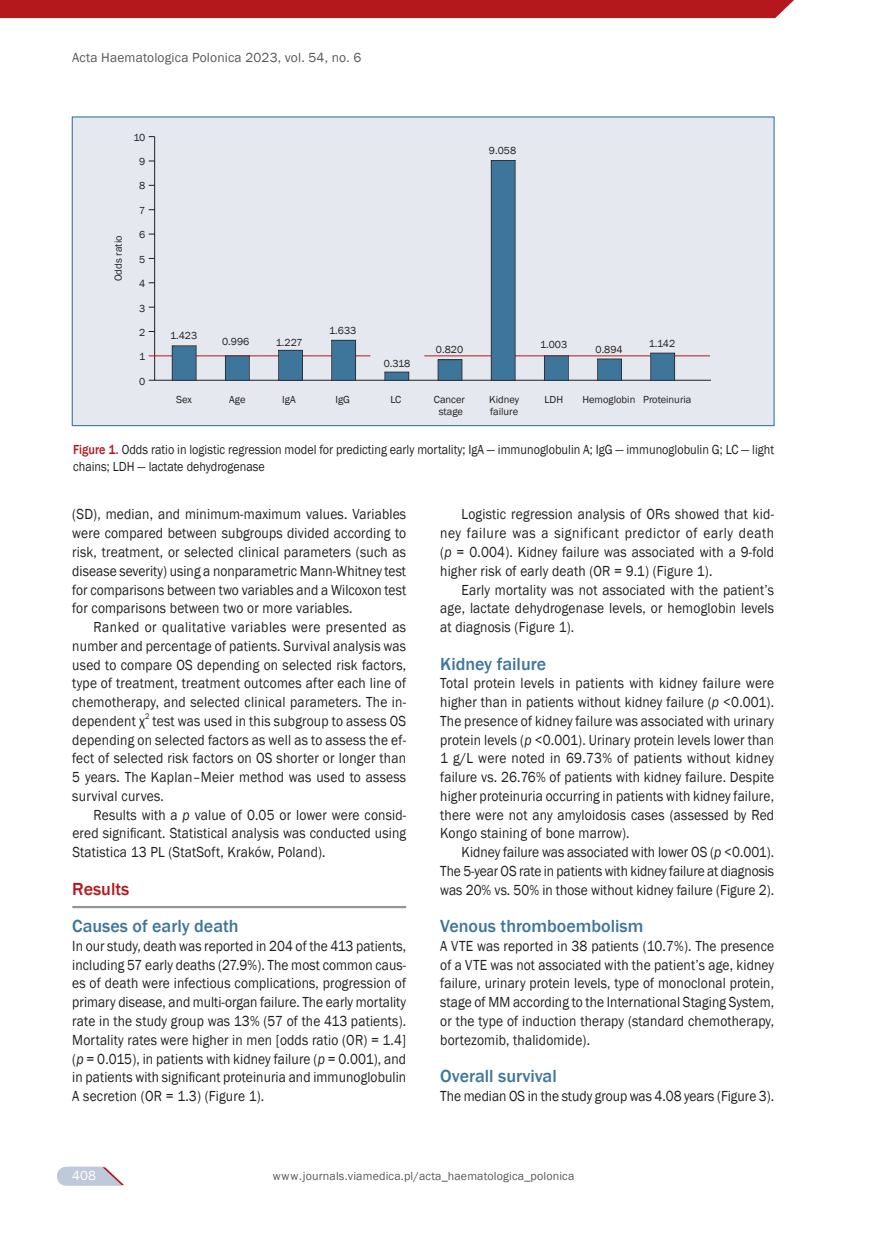
<style>
.page{position:relative;width:872px;height:1234px;background:#fff}
.page>*{position:absolute;margin:0;border:0;box-sizing:border-box;transform-origin:0 0}
.t1{font:500 18px "Franklin Gothic";color:#3e769b}
.t2{font:500 18px "Franklin Gothic";color:#b4181d}
.t3{font:15px/18.8px "Franklin Gothic";letter-spacing:.01em;color:#231f20;text-align:justify;scale:.9 1}
.t4{font:13.5px/17.2px "Franklin Gothic";color:#231f20;scale:.9 1}
.t5{font:13.5px "Franklin Gothic";letter-spacing:.01em;color:#57585a}
.t6{font:13.5px "Franklin Gothic";color:#fff}
.t7{font:12px "Franklin Gothic";letter-spacing:.01em;color:#57585a}
.t8{font:10.5px "Franklin Gothic";color:#231f20}
.t9{font:8.25px "Franklin Gothic";color:#231f20;scale:.9 1}
.s1{font-weight:500;color:#b4181d}
.s2{font-style:italic}
</style>
<div class="page">
<div style="left:0;top:0;width:794px;height:18px;background:#b4181d"></div>
<svg style="left:57px;top:1166px;width:67px;height:19px"></svg>
<hr style="left:72px;top:905px;width:334px;height:3px;background:#939598">
<div style="left:72px;top:117px;width:702px;height:308px;background:#e5e8ee"></div>
<svg style="left:154px;top:136px;width:557px;height:245px"></svg>
<hr style="left:149px;top:355px;width:221px;height:1px;background:#b4181d">
<hr style="left:424px;top:355px;width:286px;height:1px;background:#b4181d">
<svg style="left:172px;top:345px;width:24px;height:35px"></svg>
<svg style="left:225px;top:355px;width:25px;height:25px"></svg>
<svg style="left:278px;top:350px;width:25px;height:30px"></svg>
<svg style="left:331px;top:340px;width:25px;height:40px"></svg>
<svg style="left:384px;top:371px;width:25px;height:9px"></svg>
<svg style="left:437px;top:359px;width:25px;height:21px"></svg>
<svg style="left:491px;top:160px;width:24px;height:220px;background:#3c7296"></svg>
<svg style="left:544px;top:355px;width:25px;height:25px"></svg>
<svg style="left:597px;top:358px;width:25px;height:22px"></svg>
<svg style="left:650px;top:352px;width:25px;height:28px"></svg>
<p class="t5" style="left:72px;top:49px;width:291px">Acta Haematologica Polonica 2023, vol. 54, no. 6</p>
<p class="t8" style="left:112px;top:281px;width:47px;rotate:-90deg">Odds ratio</p>
<p class="t8" style="left:133px;top:131px;width:13px">10</p>
<p class="t8" style="left:139px;top:155px;width:8px">9</p>
<p class="t8" style="left:139px;top:179px;width:8px">8</p>
<p class="t8" style="left:139px;top:204px;width:8px">7</p>
<p class="t8" style="left:139px;top:228px;width:8px">6</p>
<p class="t8" style="left:139px;top:253px;width:8px">5</p>
<p class="t8" style="left:139px;top:277px;width:8px">4</p>
<p class="t8" style="left:139px;top:301px;width:8px">3</p>
<p class="t8" style="left:139px;top:326px;width:8px">2</p>
<p class="t8" style="left:139px;top:350px;width:8px">1</p>
<p class="t8" style="left:139px;top:375px;width:8px">0</p>
<p class="t8" style="left:170px;top:329px;width:29px">1.423</p>
<p class="t8" style="left:222px;top:335px;width:29px">0.996</p>
<p class="t8" style="left:276px;top:336px;width:28px">1.227</p>
<p class="t8" style="left:329px;top:324px;width:29px">1.633</p>
<p class="t8" style="left:489px;top:144px;width:29px">9.058</p>
<p class="t8" style="left:384px;top:356px;width:28px">0.318</p>
<p class="t8" style="left:436px;top:343px;width:29px">0.820</p>
<p class="t8" style="left:540px;top:338px;width:29px">1.003</p>
<p class="t8" style="left:595px;top:342px;width:29px">0.894</p>
<p class="t8" style="left:649px;top:337px;width:28px">1.142</p>
<p class="t8" style="left:176px;top:393px;width:17px">Sex</p>
<p class="t8" style="left:229px;top:393px;width:18px">Age</p>
<p class="t8" style="left:282px;top:393px;width:15px">IgA</p>
<p class="t8" style="left:335px;top:393px;width:16px">IgG</p>
<p class="t8" style="left:390px;top:393px;width:12px">LC</p>
<p class="t8" style="left:434px;top:393px;width:33px">Cancer</p>
<p class="t8" style="left:489px;top:393px;width:32px">Kidney</p>
<p class="t8" style="left:544px;top:393px;width:20px">LDH</p>
<p class="t8" style="left:582px;top:393px;width:111px">Hemoglobin Proteinuria</p>
<p class="t8" style="left:439px;top:404px;width:26px">stage</p>
<p class="t8" style="left:490px;top:404px;width:30px">failure</p>
<p class="t4" style="left:73px;top:441px;width:780px"><span class="s1">Figure 1.</span> Odds ratio in logistic regression model for predicting early mortality; IgA — immunoglobulin A; IgG — immunoglobulin G; LC — light chains; LDH — lactate dehydrogenase</p>
<p class="t3" style="left:72px;top:505px;width:372px">(SD), median, and minimum-maximum values. Variables were compared between subgroups divided according to risk, treatment, or selected clinical parameters (such as disease severity) using a nonparametric Mann-Whitney test for comparisons between two variables and a Wilcoxon test for comparisons between two or more variables.</p>
<p class="t3" style="left:72px;top:618px;width:372px;text-indent:21px">Ranked or qualitative variables were presented as number and percentage of patients. Survival analysis was used to compare OS depending on selected risk factors, type of treatment, treatment outcomes after each line of chemotherapy, and selected clinical parameters. The in&shy;dependent χ</p>
<p class="t9" style="left:145px;top:711px;width:6px">2</p>
<p class="t3" style="left:72px;top:711px;width:372px;text-indent:80px">test was used in this subgroup to assess OS depending on selected factors as well as to assess the ef&shy;fect of selected risk factors on OS shorter or longer than 5 years. The Kaplan–Meier method was used to assess survival curves.</p>
<p class="t3" style="left:72px;top:805px;width:372px;text-indent:21px">Results with a <span class="s2">p</span> value of 0.05 or lower were consid&shy;ered significant. Statistical analysis was conducted using Statistica 13 PL (StatSoft, Kraków, Poland).</p>
<p class="t2" style="left:72px;top:877px;width:59px">Results</p>
<p class="t1" style="left:72px;top:914px;width:168px">Causes of early death</p>
<p class="t3" style="left:72px;top:936px;width:372px">In our study, death was reported in 204 of the 413 patients, including 57 early deaths (27.9%). The most common caus&shy;es of death were infectious complications, progression of primary disease, and multi-organ failure. The early mortality rate in the study group was 13% (57 of the 413 patients).<br>Mortality rates were higher in men [odds ratio (OR) = 1.4] (<span class="s2">p</span> = 0.015), in patients with kidney failure (<span class="s2">p</span> = 0.001), and in patients with significant proteinuria and immunoglobulin A secretion (OR = 1.3) (Figure 1).</p>
<p class="t3" style="left:440px;top:505px;width:372px;text-indent:21px">Logistic regression analysis of ORs showed that kid&shy;ney failure was a significant predictor of early death (<span class="s2">p</span> = 0.004). Kidney failure was associated with a 9-fold higher risk of early death (OR = 9.1) (Figure 1).</p>
<p class="t3" style="left:440px;top:580px;width:372px;text-indent:21px">Early mortality was not associated with the patient’s age, lactate dehydrogenase levels, or hemoglobin levels at diagnosis (Figure 1).</p>
<p class="t1" style="left:440px;top:652px;width:107px">Kidney failure</p>
<p class="t3" style="left:440px;top:674px;width:372px">Total protein levels in patients with kidney failure were higher than in patients without kidney failure (<span class="s2">p</span> &lt;0.001).<br>The presence of kidney failure was associated with urinary protein levels (<span class="s2">p</span> &lt;0.001). Urinary protein levels lower than 1 g/L were noted in 69.73% of patients without kidney failure vs. 26.76% of patients with kidney failure. Despite higher proteinuria occurring in patients with kidney failure, there were not any amyloidosis cases (assessed by Red Kongo staining of bone marrow).</p>
<p class="t3" style="left:440px;top:842px;width:372px;text-indent:21px">Kidney failure was associated with lower OS (<span class="s2">p</span> &lt;0.001).<br>The 5-year OS rate in patients with kidney failure at diagnosis was 20% vs. 50% in those without kidney failure (Figure 2).</p>
<p class="t1" style="left:440px;top:914px;width:205px">Venous thromboembolism</p>
<p class="t3" style="left:440px;top:936px;width:372px">A VTE was reported in 38 patients (10.7%). The presence of a VTE was not associated with the patient’s age, kidney failure, urinary protein levels, type of monoclonal protein, stage of MM according to the International Staging System, or the type of induction therapy (standard chemotherapy, bortezomib, thalidomide).</p>
<p class="t1" style="left:440px;top:1064px;width:118px">Overall survival</p>
<p class="t3" style="left:440px;top:1086px;width:372px">The median OS in the study group was 4.08 years (Figure 3).</p>
<p class="t6" style="left:72px;top:1166px;width:25px">408</p>
<p class="t7" style="left:273px;top:1167px;width:303px">www.journals.viamedica.pl/acta_haematologica_polonica</p>
</div>
